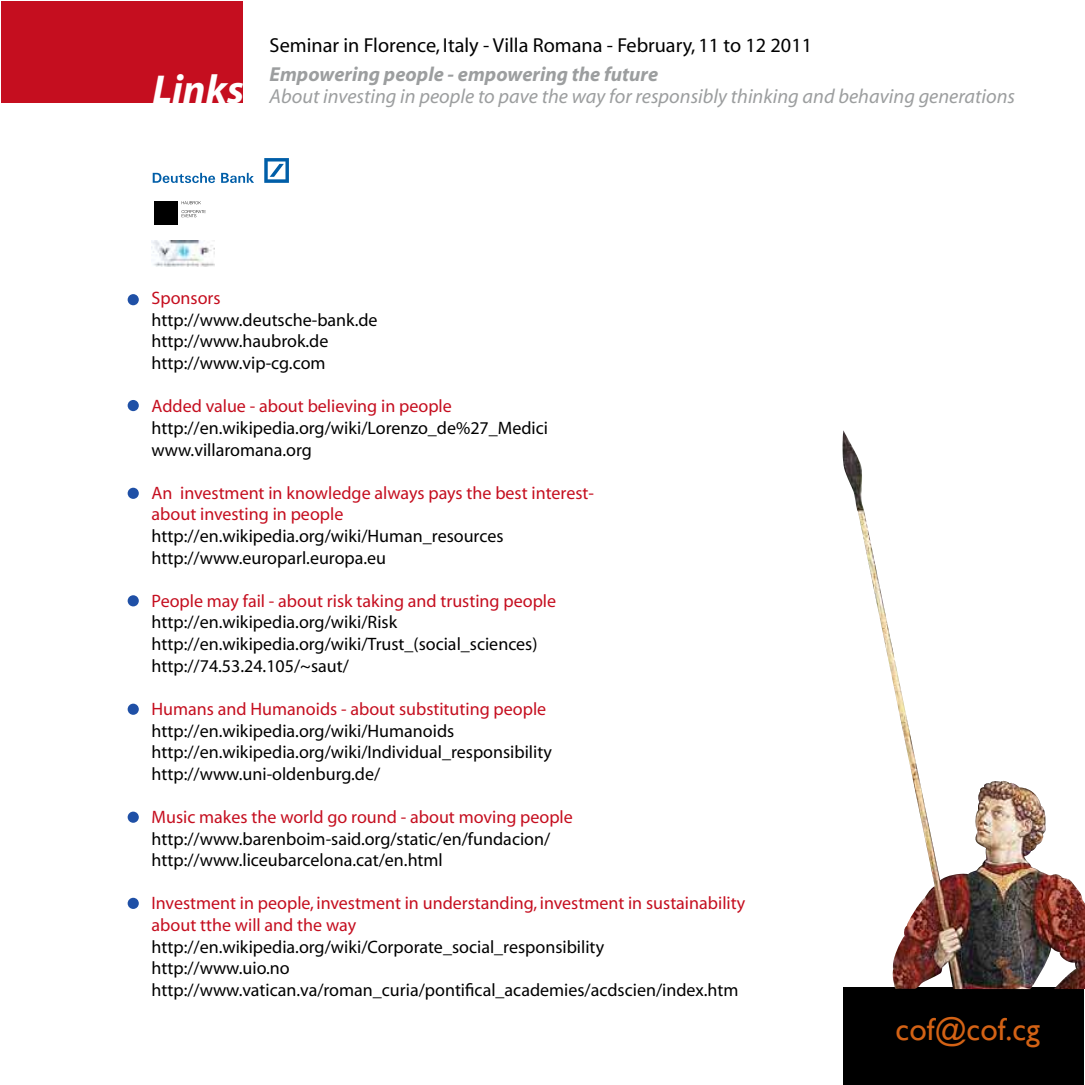
<style>
.page{position:relative;width:1085px;height:1085px;background:#fff}
.page>*{position:absolute;margin:0;border:0;box-sizing:border-box;transform-origin:0 0}
.t1{font:31.5px "Gill Sans";color:#d36215}
.t2{font:italic 20.25px/22.5px "Myriad";color:#9c9e9f}
.t3{font:20.25px "Myriad";color:#000}
.t4{font:18px/21.6px "Myriad";color:#000}
.t5{font:18px/21.6px "Myriad";color:#c50e1f}
.s1{font-weight:700}
.s2{font-weight:700;font-size:40.5px;color:#fff}
</style>
<div class="page">
<div style="left:1px;top:1px;width:242px;height:102px;background:#c50e1f"></div>
<div style="left:843px;top:987px;width:240px;height:97px;background:#000"></div>
<img style="left:842px;top:430px;width:242px;height:558px">
<svg style="left:264px;top:158px;width:25px;height:25px"></svg>
<svg style="left:153px;top:173px;width:101px;height:10px"></svg>
<img style="left:151px;top:240px;width:63px;height:26px">
<div style="left:154px;top:201px;width:24px;height:24px;background:#000"></div>
<svg style="left:182px;top:201px;width:19px;height:3px"></svg>
<svg style="left:181px;top:210px;width:25px;height:7px"></svg>
<div style="left:128px;top:294px;width:11px;height:11px;background:#1f50a6;border-radius:50%"></div>
<div style="left:128px;top:400px;width:11px;height:11px;background:#1f50a6;border-radius:50%"></div>
<div style="left:128px;top:487px;width:11px;height:12px;background:#1f50a6;border-radius:50%"></div>
<div style="left:128px;top:595px;width:11px;height:11px;background:#1f50a6;border-radius:50%"></div>
<div style="left:128px;top:703px;width:11px;height:11px;background:#1f50a6;border-radius:50%"></div>
<div style="left:128px;top:811px;width:11px;height:11px;background:#1f50a6;border-radius:50%"></div>
<div style="left:128px;top:897px;width:11px;height:11px;background:#1f50a6;border-radius:50%"></div>
<p class="t3" style="left:269px;top:35px;width:544px">Seminar in Florence, Italy - Villa Romana - February, 11 to 12 2011</p>
<p class="t2" style="left:152px;top:64px;width:864px;text-indent:117px"><span class="s1">Empowering people - empowering the future<br></span><span class="s2">Links</span> About investing in people to pave the way for responsibly thinking and behaving generations</p>
<p class="t5" style="left:151px;top:288px;width:71px">Sponsors</p>
<p class="t4" style="left:151px;top:310px;width:227px">http://www.deutsche-bank.de http://www.haubrok.de http://www.vip-cg.com</p>
<p class="t5" style="left:151px;top:396px;width:302px">Added value - about believing in people</p>
<p class="t4" style="left:151px;top:418px;width:398px">http://en.wikipedia.org/wiki/Lorenzo_de%27_Medici www.villaromana.org</p>
<p class="t5" style="left:151px;top:482px;width:444px">An investment in knowledge always pays the best interest&shy;about investing in people</p>
<p class="t4" style="left:151px;top:526px;width:353px">http://en.wikipedia.org/wiki/Human_resources http://www.europarl.europa.eu</p>
<p class="t5" style="left:151px;top:590px;width:406px">People may fail - about risk taking and trusting people</p>
<p class="t4" style="left:151px;top:612px;width:387px">http://en.wikipedia.org/wiki/Risk http://en.wikipedia.org/wiki/Trust_(social_sciences) http://74.53.24.105/~saut/</p>
<p class="t5" style="left:151px;top:698px;width:396px">Humans and Humanoids - about substituting people</p>
<p class="t4" style="left:151px;top:720px;width:402px">http://en.wikipedia.org/wiki/Humanoids http://en.wikipedia.org/wiki/Individual_responsibility http://www.uni-oldenburg.de/</p>
<p class="t5" style="left:151px;top:806px;width:423px">Music makes the world go round - about moving people</p>
<p class="t4" style="left:151px;top:828px;width:400px">http://www.barenboim-said.org/static/en/fundacion/ http://www.liceubarcelona.cat/en.html</p>
<p class="t5" style="left:151px;top:893px;width:595px">Investment in people, investment in understanding, investment in sustainability about tthe will and the way</p>
<p class="t4" style="left:151px;top:936px;width:588px">http://en.wikipedia.org/wiki/Corporate_social_responsibility http://www.uio.no http://www.vatican.va/roman_curia/pontifical_academies/acdscien/index.htm</p>
<h1 class="t1" style="left:895px;top:1010px;width:146px">cof@cof.cg</h1>
</div>
